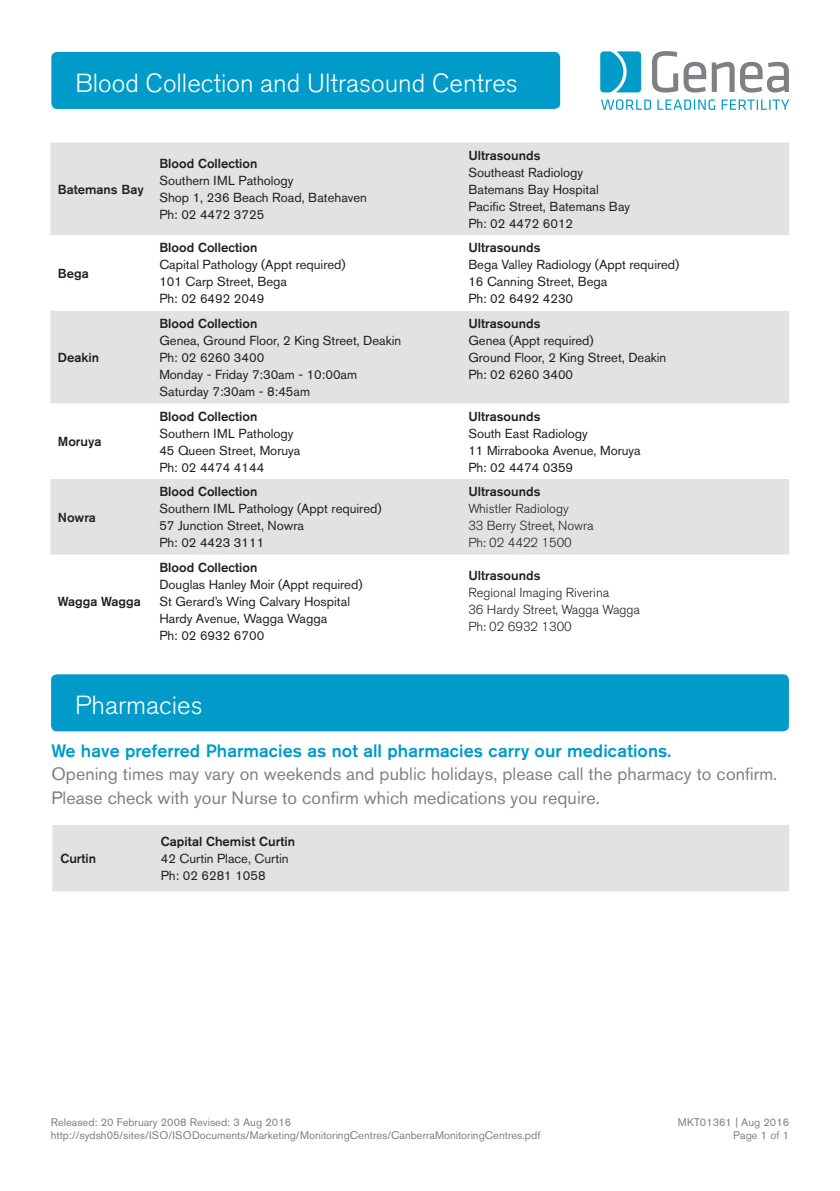
<style>
.page{position:relative;width:840px;height:1191px;background:#fff}
.page>*{position:absolute;margin:0;border:0;box-sizing:border-box;transform-origin:0 0}
.headings{font:300 26px "Akzidenz Grotesk BE";color:#fff}
.body_blue_9_pt{font:17.8px "Akzidenz Grotesk BE";letter-spacing:.005em;color:#7e8083}
.body_blue_9_pt-2{font:500 17.8px "Akzidenz Grotesk BE";letter-spacing:.005em;color:#009bc8}
.body{font:17.8px "Akzidenz Grotesk BE";letter-spacing:.005em;color:#7e8083}
.Body{font:13px/17px "Akzidenz Grotesk BE";color:#231f20}
.Body-2{font:500 13px "Akzidenz Grotesk BE";color:#231f20}
.t1{font:300 13px/17px "Akzidenz Grotesk BE";color:#231f20}
.t2{font:11px/13.2px "Akzidenz Grotesk BE";color:#7e8083}
.s1{font-weight:500}
</style>
<div class="page">
<svg style="left:652px;top:51px;width:136px;height:42px"></svg>
<svg style="left:600px;top:51px;width:40px;height:41px;background:#1da6ce"></svg>
<svg style="left:601px;top:99px;width:187px;height:11px"></svg>
<div style="left:51px;top:52px;width:509px;height:57px;background:#009bc8;border-radius:6px"></div>
<svg style="left:50px;top:142px;width:738px;height:412px;fill:#e1e2e4"></svg>
<div style="left:52px;top:825px;width:736px;height:66px;background:#e1e2e4"></div>
<div style="left:51px;top:674px;width:737px;height:57px;background:#009bc8;border-radius:6px"></div>
<h1 class="headings" style="left:75px;top:68px;width:443px">Blood Collection and Ultrasound Centres</h1>
<p class="Body-2" style="left:58px;top:181px;width:87px">Batemans Bay</p>
<p class="Body-2" style="left:58px;top:265px;width:32px">Bega</p>
<p class="Body-2" style="left:58px;top:349px;width:43px">Deakin</p>
<p class="Body-2" style="left:58px;top:433px;width:45px">Moruya</p>
<p class="Body-2" style="left:58px;top:509px;width:40px">Nowra</p>
<p class="Body-2" style="left:58px;top:593px;width:84px">Wagga Wagga</p>
<p class="Body" style="left:159px;top:155px;width:136px"><span class="s1">Blood Collection<br></span>Southern IML Pathology</p>
<p class="Body" style="left:159px;top:189px;width:209px">Shop 1, 236 Beach Road, Batehaven</p>
<p class="Body" style="left:159px;top:206px;width:106px">Ph: 02 4472 3725</p>
<p class="Body" style="left:159px;top:239px;width:188px"><span class="s1">Blood Collection<br></span>Capital Pathology (Appt required)</p>
<p class="Body" style="left:159px;top:273px;width:129px">101 Carp Street, Bega</p>
<p class="Body" style="left:159px;top:290px;width:106px">Ph: 02 6492 2049</p>
<p class="Body-2" style="left:159px;top:315px;width:99px">Blood Collection</p>
<p class="Body" style="left:159px;top:332px;width:243px">Genea, Ground Floor, 2 King Street, Deakin</p>
<p class="Body" style="left:159px;top:349px;width:199px">Ph: 02 6260 3400<br>Monday - Friday 7:30am - 10:00am</p>
<p class="Body" style="left:159px;top:383px;width:152px">Saturday 7:30am - 8:45am</p>
<p class="Body-2" style="left:159px;top:408px;width:99px">Blood Collection</p>
<p class="Body" style="left:159px;top:424px;width:136px">Southern IML Pathology</p>
<p class="Body" style="left:159px;top:441px;width:142px">45 Queen Street, Moruya</p>
<p class="Body" style="left:159px;top:458px;width:106px">Ph: 02 4474 4144</p>
<p class="Body-2" style="left:159px;top:483px;width:99px">Blood Collection</p>
<p class="Body" style="left:159px;top:500px;width:223px">Southern IML Pathology (Appt required)</p>
<p class="Body" style="left:159px;top:517px;width:146px">57 Junction Street, Nowra</p>
<p class="Body" style="left:159px;top:534px;width:106px">Ph: 02 4423 3111</p>
<p class="Body-2" style="left:159px;top:559px;width:99px">Blood Collection</p>
<p class="Body" style="left:159px;top:575px;width:204px">Douglas Hanley Moir (Appt required)</p>
<p class="Body" style="left:159px;top:592px;width:192px">St Gerard’s Wing Calvary Hospital</p>
<p class="Body" style="left:159px;top:609px;width:169px">Hardy Avenue, Wagga Wagga</p>
<p class="Body" style="left:159px;top:626px;width:106px">Ph: 02 6932 6700</p>
<p class="headings" style="left:75px;top:691px;width:129px">Pharmacies</p>
<p class="Body" style="left:468px;top:147px;width:116px"><span class="s1">Ultrasounds<br></span>Southeast Radiology</p>
<p class="Body" style="left:468px;top:181px;width:132px">Batemans Bay Hospital</p>
<p class="Body" style="left:468px;top:198px;width:163px">Pacific Street, Batemans Bay<br>Ph: 02 4472 6012</p>
<p class="Body" style="left:468px;top:239px;width:212px"><span class="s1">Ultrasounds<br></span>Bega Valley Radiology (Appt required)</p>
<p class="Body" style="left:468px;top:273px;width:140px">16 Canning Street, Bega</p>
<p class="Body" style="left:468px;top:290px;width:106px">Ph: 02 6492 4230</p>
<p class="Body" style="left:468px;top:315px;width:127px"><span class="s1">Ultrasounds<br></span>Genea (Appt required)</p>
<p class="Body" style="left:468px;top:349px;width:199px">Ground Floor, 2 King Street, Deakin</p>
<p class="Body" style="left:468px;top:366px;width:106px">Ph: 02 6260 3400</p>
<p class="Body-2" style="left:468px;top:408px;width:74px">Ultrasounds</p>
<p class="Body" style="left:468px;top:424px;width:121px">South East Radiology</p>
<p class="Body" style="left:468px;top:441px;width:174px">11 Mirrabooka Avenue, Moruya</p>
<p class="Body" style="left:468px;top:458px;width:106px">Ph: 02 4474 0359</p>
<p class="t1" style="left:468px;top:483px;width:102px"><span class="s1">Ultrasounds<br></span>Whistler Radiology</p>
<p class="t1" style="left:468px;top:517px;width:127px">33 Berry Street, Nowra</p>
<p class="t1" style="left:468px;top:534px;width:105px">Ph: 02 4422 1500</p>
<p class="t1" style="left:468px;top:567px;width:142px"><span class="s1">Ultrasounds<br></span>Regional Imaging Riverina</p>
<p class="t1" style="left:468px;top:601px;width:173px">36 Hardy Street, Wagga Wagga</p>
<p class="t1" style="left:468px;top:618px;width:105px">Ph: 02 6932 1300</p>
<p class="body_blue_9_pt-2" style="left:51px;top:739px;width:621px">We have preferred Pharmacies as not all pharmacies carry our medications.</p>
<p class="body_blue_9_pt" style="left:51px;top:763px;width:727px">Opening times may vary on weekends and public holidays, please call the pharmacy to confirm.</p>
<p class="body" style="left:51px;top:787px;width:549px">Please check with your Nurse to confirm which medications you require.</p>
<p class="Body-2" style="left:60px;top:850px;width:37px">Curtin</p>
<p class="Body-2" style="left:161px;top:833px;width:135px">Capital Chemist Curtin</p>
<p class="Body" style="left:161px;top:850px;width:129px">42 Curtin Place, Curtin</p>
<p class="Body" style="left:161px;top:867px;width:106px">Ph: 02 6281 1058</p>
<p class="t2" style="left:51px;top:1115px;width:491px">Released: 20 February 2008 Revised: 3 Aug 2016 http://sydsh05/sites/ISO/ISODocuments/Marketing/MonitoringCentres/CanberraMonitoringCentres.pdf</p>
<p class="t2" style="left:677px;top:1115px;width:113px;text-align:right">MKT01361 | Aug 2016<br>Page 1 of 1</p>
</div>
